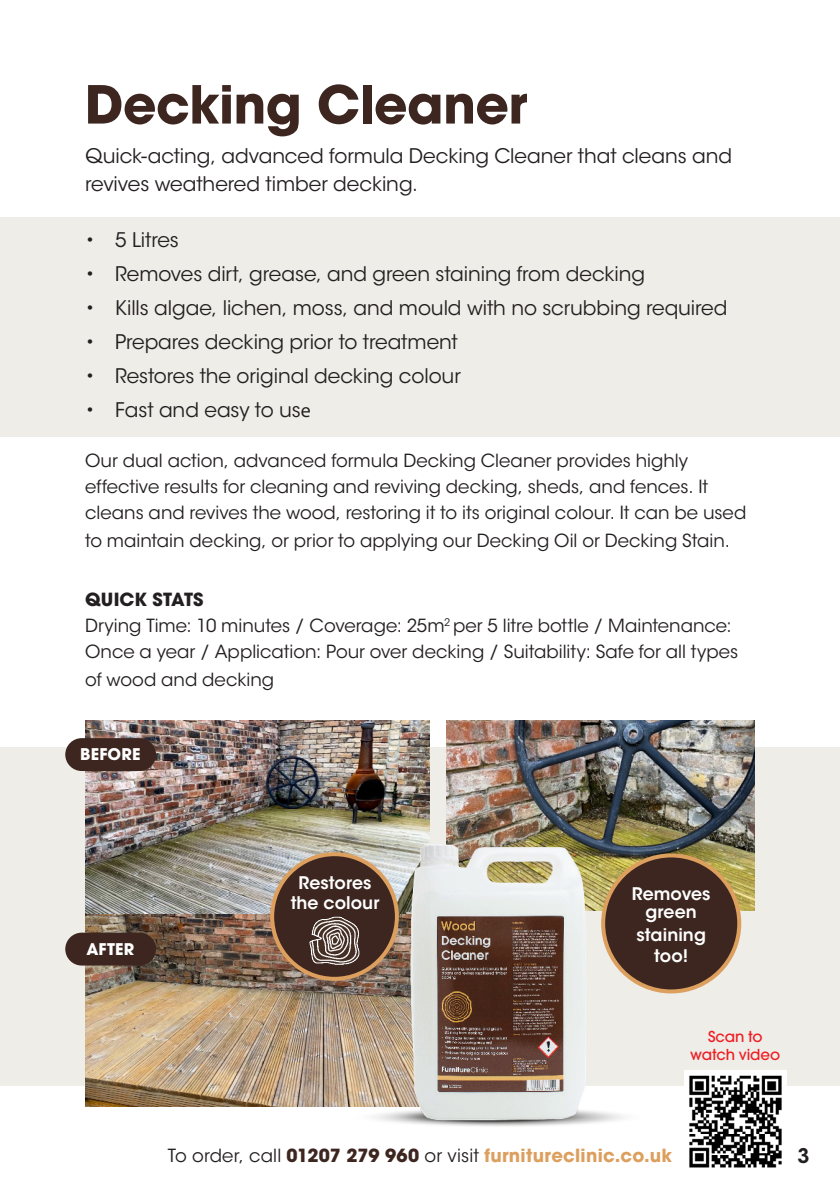
<style>
.page{position:relative;width:840px;height:1191px;background:#fff}
.page>*{position:absolute;margin:0;border:0;box-sizing:border-box;transform-origin:0 0}
.t1{font:700 52px "ITC Avant Garde Pro";letter-spacing:-.015em;color:#3c261f}
.t2{font:20px/28px "ITC Avant Garde Std";letter-spacing:-.005em;color:#231f20}
.t3{font:600 20px "ITC Avant Garde Std";color:#231f20}
.t4{font:18px/26px "ITC Avant Garde Std";color:#231f20}
.t5{font:700 18px "ITC Avant Garde Pro";letter-spacing:.015em;color:#dc9f5e}
.t6{font:600 17.2px/20.8px "ITC Avant Garde Std";letter-spacing:.005em;color:#fff;text-align:center}
.t7{font:700 16px "ITC Avant Garde Pro";letter-spacing:.015em;color:#fff}
.t8{font:500 15px/18px "ITC Avant Garde Pro";letter-spacing:-.005em;color:#ee1d23;text-align:center}
.s1{font-family:"Myriad Pro"}
.s2{font-family:"ITC Avant Garde Pro";font-weight:700}
.s3{font-family:"ITC Avant Garde Std";font-weight:400;color:#231f20}
.s4{color:#3c261f}
</style>
<div class="page">
<div style="left:0;top:217px;width:839px;height:219px;background:#efede8"></div>
<div style="left:0;top:747px;width:839px;height:338px;background:#efede8"></div>
<img style="left:85px;top:720px;width:344px;height:386px">
<img style="left:446px;top:720px;width:308px;height:190px">
<div style="left:65px;top:738px;width:91px;height:33px;background:#3c261f;border-radius:16px"></div>
<div style="left:65px;top:932px;width:91px;height:33px;background:#3c261f;border-radius:16px"></div>
<img style="left:684px;top:1070px;width:101px;height:98px">
<div style="left:602px;top:855px;width:136px;height:136px;background:#3c261f;border-radius:50%"></div>
<div style="left:600px;top:853px;width:140px;height:140px;border:4px solid #dc9f5e;border-radius:50%"></div>
<img style="left:354px;top:811px;width:291px;height:315px">
<svg style="left:272px;top:854px;width:124px;height:124px"></svg>
<img style="left:259px;top:869px;width:150px;height:124px">
<p class="t1" style="left:85px;top:70px;width:443px">Decking Cleaner</p>
<p class="t2" style="left:85px;top:142px;width:648px">Quick-acting, advanced formula Decking Cleaner that cleans and revives weathered timber decking.</p>
<p class="t2" style="left:85px;top:226px;width:95px">• 5 Litres</p>
<p class="t2" style="left:85px;top:260px;width:561px">• Removes dirt, grease, and green staining from decking</p>
<p class="t2" style="left:85px;top:294px;width:643px">• Kills algae, lichen, moss, and mould with no scrubbing required</p>
<p class="t2" style="left:85px;top:328px;width:374px">• Prepares decking prior to treatment</p>
<p class="t2" style="left:85px;top:362px;width:377px">• Restores the original decking colour</p>
<p class="t2" style="left:85px;top:396px;width:227px">• Fast and easy to us<span class="s1">e</span></p>
<p class="t4" style="left:85px;top:448px;width:662px">Our dual action, advanced formula Decking Cleaner provides highly effective results for cleaning and reviving decking, sheds, and fences. It cleans and revives the wood, restoring it to its original colour. It can be used</p>
<p class="t4" style="left:85px;top:528px;width:646px">to maintain decking, or prior to applying our Decking Oil or Decking Stain.</p>
<p class="t4" style="left:85px;top:586px;width:654px"><span class="s2">QUICK STATS<br></span>Drying Time: 10 minutes / Coverage: 25m<sup>2</sup> per 5 litre bottle / Maintenance:<br>Once a year / Application: Pour over decking / Suitability: Safe for all types</p>
<p class="t4" style="left:85px;top:666px;width:190px">of wood and decking</p>
<p class="t7" style="left:80px;top:743px;width:62px">BEFORE</p>
<p class="t7" style="left:86px;top:938px;width:49px">AFTER</p>
<p class="t6" style="left:290px;top:872px;width:90px">Restores the colour</p>
<p class="t6" style="left:631px;top:884px;width:80px;line-height:18.8px">Removes green</p>
<p class="t6" style="left:636px;top:924px;width:71px">staining too!</p>
<p class="t8" style="left:690px;top:1027px;width:91px">Scan to watch video</p>
<p class="t5" style="left:168px;top:1142px;width:506px"><span class="s3">To order, call</span> <span class="s4">01207 279 960</span> <span class="s3">or visit</span> furnitureclinic.co.uk</p>
<p class="t3" style="left:796px;top:1143px;width:14px">3</p>
</div>
